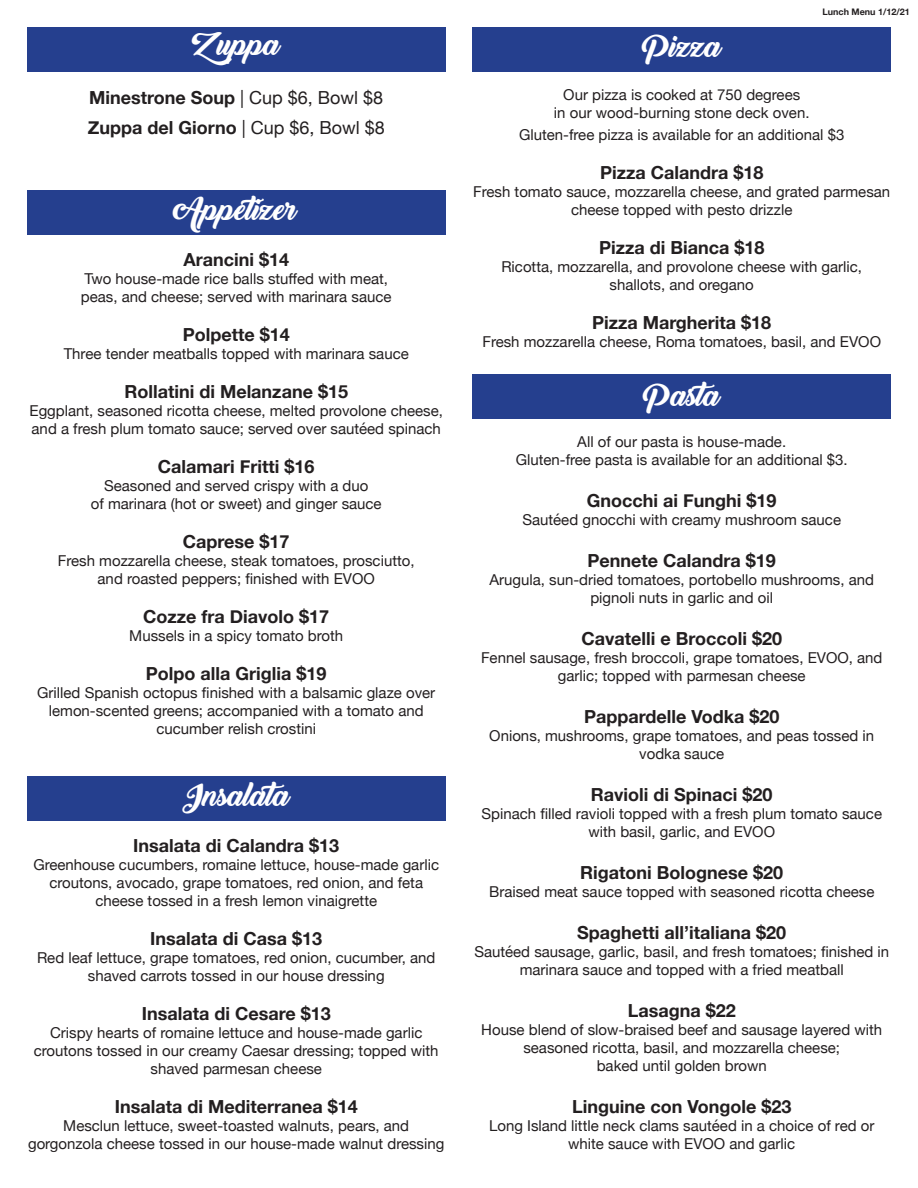
<style>
.page{position:relative;width:918px;height:1188px;background:#fff}
.page>*{position:absolute;margin:0;border:0;box-sizing:border-box;transform-origin:0 0}
.t1{font:30px "Backto Black Bold Demo";color:#fff}
.t2{font:700 18px "Helvetica Neue";color:#231f20}
.t3{font:15px/18px "Helvetica Neue";color:#231f20;text-align:center}
.t4{font:700 9px "Helvetica Neue";color:#231f20}
.s1{font-weight:400}
</style>
<div class="page">
<div style="left:27px;top:190px;width:419px;height:44px;background:#253f8e"></div>
<div style="left:27px;top:27px;width:419px;height:45px;background:#253f8e"></div>
<div style="left:27px;top:776px;width:419px;height:45px;background:#253f8e"></div>
<div style="left:472px;top:27px;width:419px;height:45px;background:#253f8e"></div>
<div style="left:472px;top:375px;width:419px;height:44px;background:#253f8e"></div>
<p class="t1" style="left:192px;top:28px;width:90px">Zuppa</p>
<p class="t2" style="left:89px;top:84px;width:296px">Minestrone Soup <span class="s1">| Cup $6, Bowl $8</span></p>
<p class="t2" style="left:88px;top:114px;width:298px">Zuppa del Giorno <span class="s1">| Cup $6, Bowl $8</span></p>
<p class="t1" style="left:176px;top:192px;width:123px">Appetizer</p>
<p class="t2" style="left:183px;top:245px;width:107px">Arancini $14</p>
<p class="t3" style="left:84px;top:270px;width:305px">Two house-made rice balls stuffed with meat,</p>
<p class="t3" style="left:81px;top:288px;width:312px">peas, and cheese; served with marinara sauce</p>
<p class="t2" style="left:183px;top:320px;width:109px">Polpette $14</p>
<p class="t3" style="left:64px;top:345px;width:347px">Three tender meatballs topped with marinara sauce</p>
<p class="t2" style="left:124px;top:377px;width:225px">Rollatini di Melanzane $15</p>
<p class="t3" style="left:30px;top:402px;width:415px;text-align:left">Eggplant, seasoned ricotta cheese, melted provolone cheese, and a fresh plum tomato sauce; served over sautéed spinach</p>
<p class="t2" style="left:158px;top:452px;width:158px">Calamari Fritti $16</p>
<p class="t3" style="left:104px;top:477px;width:266px">Seasoned and served crispy with a duo</p>
<p class="t3" style="left:91px;top:495px;width:292px">of marinara (hot or sweet) and ginger sauce</p>
<p class="t2" style="left:183px;top:527px;width:108px">Caprese $17</p>
<p class="t3" style="left:58px;top:552px;width:358px">Fresh mozzarella cheese, steak tomatoes, prosciutto,</p>
<p class="t3" style="left:98px;top:570px;width:279px">and roasted peppers; finished with EVOO</p>
<p class="t2" style="left:143px;top:602px;width:188px">Cozze fra Diavolo $17</p>
<p class="t3" style="left:129px;top:627px;width:215px">Mussels in a spicy tomato broth</p>
<p class="t2" style="left:146px;top:659px;width:182px">Polpo alla Griglia $19</p>
<p class="t3" style="left:37px;top:684px;width:400px">Grilled Spanish octopus finished with a balsamic glaze over lemon-scented greens; accompanied with a tomato and cucumber relish crostini</p>
<p class="t1" style="left:183px;top:778px;width:109px">Insalata</p>
<p class="t2" style="left:133px;top:831px;width:207px">Insalata di Calandra $13</p>
<p class="t3" style="left:33px;top:857px;width:407px">Greenhouse cucumbers, romaine lettuce, house-made garlic croutons, avocado, grape tomatoes, red onion, and feta cheese tossed in a fresh lemon vinaigrette</p>
<p class="t2" style="left:150px;top:924px;width:173px">Insalata di Casa $13</p>
<p class="t3" style="left:37px;top:950px;width:400px">Red leaf lettuce, grape tomatoes, red onion, cucumber, and shaved carrots tossed in our house dressing</p>
<p class="t2" style="left:142px;top:999px;width:190px">Insalata di Cesare $13</p>
<p class="t3" style="left:34px;top:1025px;width:406px">Crispy hearts of romaine lettuce and house-made garlic croutons tossed in our creamy Caesar dressing; topped with shaved parmesan cheese</p>
<p class="t2" style="left:115px;top:1092px;width:244px">Insalata di Mediterranea $14</p>
<p class="t3" style="left:28px;top:1118px;width:418px">Mesclun lettuce, sweet-toasted walnuts, pears, and gorgonzola cheese tossed in our house-made walnut dressing</p>
<p class="t4" style="left:823px;top:5px;width:89px">Lunch Menu 1/12/21</p>
<p class="t1" style="left:642px;top:29px;width:81px">Pizza</p>
<p class="t3" style="left:563px;top:86px;width:238px">Our pizza is cooked at 750 degrees</p>
<p class="t3" style="left:554px;top:104px;width:257px">in our wood-burning stone deck oven.</p>
<p class="t3" style="left:519px;top:127px;width:327px">Gluten-free pizza is available for an additional $3</p>
<p class="t2" style="left:600px;top:159px;width:165px">Pizza Calandra $18</p>
<p class="t3" style="left:473px;top:184px;width:419px">Fresh tomato sauce, mozzarella cheese, and grated parmesan cheese topped with pesto drizzle</p>
<p class="t2" style="left:599px;top:234px;width:167px">Pizza di Bianca $18</p>
<p class="t3" style="left:501px;top:259px;width:362px">Ricotta, mozzarella, and provolone cheese with garlic, shallots, and oregano</p>
<p class="t2" style="left:592px;top:309px;width:181px">Pizza Margherita $18</p>
<p class="t3" style="left:482px;top:334px;width:400px">Fresh mozzarella cheese, Roma tomatoes, basil, and EVOO</p>
<p class="t1" style="left:643px;top:378px;width:79px">Pasta</p>
<p class="t3" style="left:577px;top:434px;width:210px">All of our pasta is house-made.</p>
<p class="t3" style="left:516px;top:452px;width:333px">Gluten-free pasta is available for an additional $3.</p>
<p class="t2" style="left:587px;top:487px;width:191px">Gnocchi ai Funghi $19</p>
<p class="t3" style="left:522px;top:512px;width:320px">Sautéed gnocchi with creamy mushroom sauce</p>
<p class="t2" style="left:588px;top:547px;width:190px">Pennete Calandra $19</p>
<p class="t3" style="left:489px;top:572px;width:386px">Arugula, sun-dried tomatoes, portobello mushrooms, and pignoli nuts in garlic and oil</p>
<p class="t2" style="left:581px;top:625px;width:202px">Cavatelli e Broccoli $20</p>
<p class="t3" style="left:481px;top:650px;width:403px">Fennel sausage, fresh broccoli, grape tomatoes, EVOO, and garlic; topped with parmesan cheese</p>
<p class="t2" style="left:584px;top:703px;width:197px">Pappardelle Vodka $20</p>
<p class="t3" style="left:489px;top:728px;width:386px">Onions, mushrooms, grape tomatoes, and peas tossed in vodka sauce</p>
<p class="t2" style="left:591px;top:781px;width:183px">Ravioli di Spinaci $20</p>
<p class="t3" style="left:481px;top:806px;width:402px">Spinach filled ravioli topped with a fresh plum tomato sauce with basil, garlic, and EVOO</p>
<p class="t2" style="left:580px;top:859px;width:204px">Rigatoni Bolognese $20</p>
<p class="t3" style="left:489px;top:884px;width:387px">Braised meat sauce topped with seasoned ricotta cheese</p>
<p class="t2" style="left:577px;top:919px;width:210px">Spaghetti all’italiana $20</p>
<p class="t3" style="left:474px;top:944px;width:416px">Sautéed sausage, garlic, basil, and fresh tomatoes; finished in marinara sauce and topped with a fried meatball</p>
<p class="t2" style="left:628px;top:997px;width:110px">Lasagna $22</p>
<p class="t3" style="left:481px;top:1022px;width:402px">House blend of slow-braised beef and sausage layered with seasoned ricotta, basil, and mozzarella cheese;</p>
<p class="t3" style="left:597px;top:1058px;width:172px">baked until golden brown</p>
<p class="t2" style="left:572px;top:1093px;width:221px">Linguine con Vongole $23</p>
<p class="t3" style="left:489px;top:1118px;width:387px">Long Island little neck clams sautéed in a choice of red or white sauce with EVOO and garlic</p>
</div>
